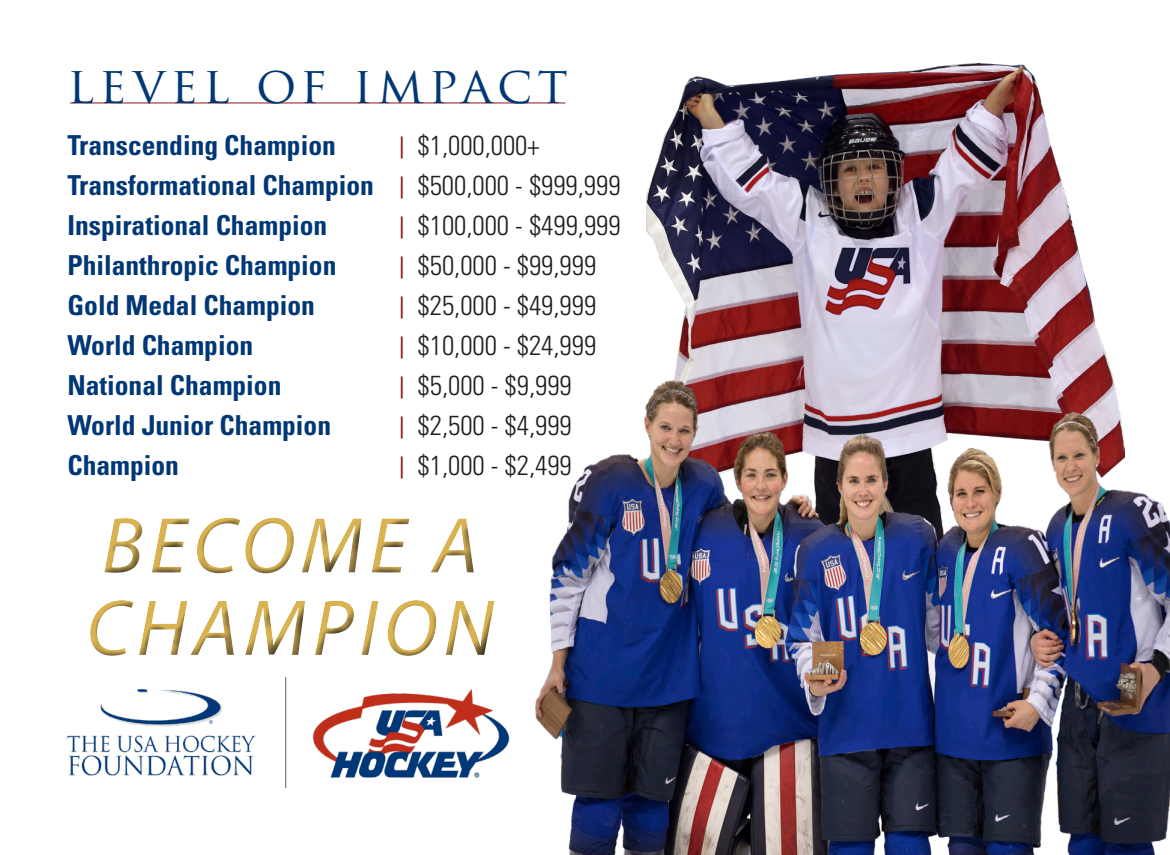
<style>
.page{position:relative;width:1170px;height:855px;background:#fff}
.page>*{position:absolute;margin:0;border:0;box-sizing:border-box;transform-origin:0 0}
.t1{font:italic 80px/82.5px "Myriad Pro";letter-spacing:.075em;color:#d9b351}
.t2{font:50px "Trajan Pro";letter-spacing:.1em;color:#013775}
.t3{font:700 condensed 27.5px "Univers LT Std";color:#013775}
.t4{font:300 condensed 27.5px "Univers LT Std";color:#231f20}
.s1{font-weight:400;font-size:22px;color:#8f171a}
.s2{font-weight:300;color:#231f20}
</style>
<div class="page">
<hr style="left:70px;top:102px;width:495px;height:1px;background:#8f171a">
<svg style="left:104px;top:519px;width:370px;height:55px"></svg>
<svg style="left:93px;top:602px;width:400px;height:54px"></svg>
<img style="left:646px;top:64px;width:468px;height:316px">
<img style="left:535px;top:380px;width:635px;height:475px">
<img style="left:68px;top:678px;width:442px;height:110px">
<p class="t2" style="left:68px;top:53px;width:502px">LEVEL OF IMPACT</p>
<p class="t3" style="left:68px;top:128px;width:270px">Transcending Champion</p>
<p class="t4" style="left:399px;top:129px;width:143px"><span class="s1">|</span> $1,000,000+</p>
<p class="t3" style="left:68px;top:168px;width:555px">Transformational Champion <span class="s1">|</span> <span class="s2">$500,000 - $999,999</span></p>
<p class="t3" style="left:68px;top:208px;width:261px">Inspirational Champion</p>
<p class="t4" style="left:399px;top:209px;width:224px"><span class="s1">|</span> $100,000 - $499,999</p>
<p class="t3" style="left:68px;top:248px;width:270px">Philanthropic Champion</p>
<p class="t4" style="left:399px;top:249px;width:199px"><span class="s1">|</span> $50,000 - $99,999</p>
<p class="t3" style="left:68px;top:288px;width:249px">Gold Medal Champion</p>
<p class="t4" style="left:399px;top:289px;width:199px"><span class="s1">|</span> $25,000 - $49,999</p>
<p class="t3" style="left:68px;top:328px;width:187px">World Champion</p>
<p class="t4" style="left:399px;top:329px;width:199px"><span class="s1">|</span> $10,000 - $24,999</p>
<p class="t3" style="left:68px;top:368px;width:215px">National Champion</p>
<p class="t4" style="left:399px;top:369px;width:175px"><span class="s1">|</span> $5,000 - $9,999</p>
<p class="t3" style="left:68px;top:408px;width:265px">World Junior Champion</p>
<p class="t4" style="left:399px;top:409px;width:175px"><span class="s1">|</span> $2,500 - $4,999</p>
<p class="t3" style="left:68px;top:448px;width:113px">Champion</p>
<p class="t4" style="left:399px;top:449px;width:175px"><span class="s1">|</span> $1,000 - $2,499</p>
<h1 class="t1" style="left:86px;top:503px;width:409px">BECOME A<br>CHAMPION</h1>
</div>
